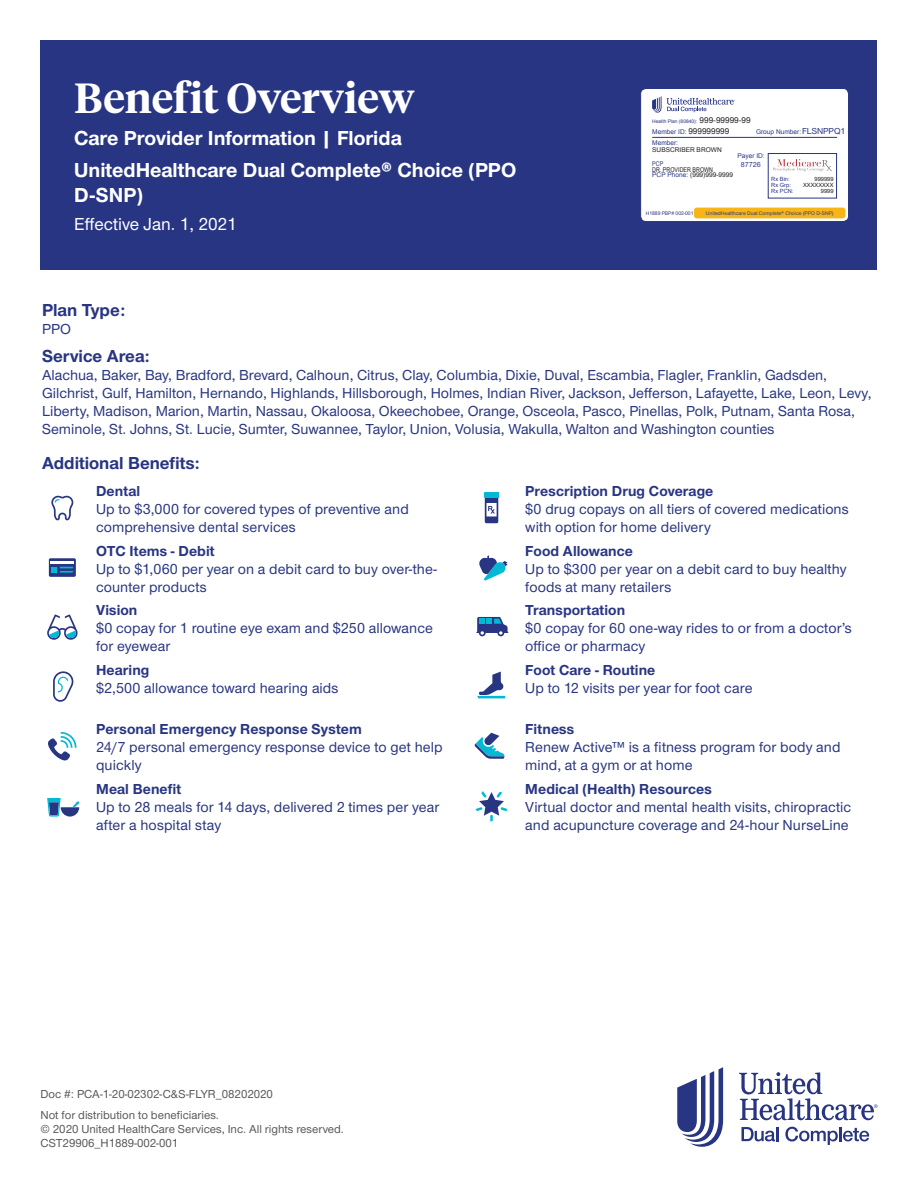
<style>
.page{position:relative;width:918px;height:1188px;background:#fff}
.page>*{position:absolute;margin:0;border:0;box-sizing:border-box;transform-origin:0 0}
.t1{font:600 42px "UHC Serif Headline";color:#fff}
.t2{font:700 21px/32px "UHC Sans";color:#fff}
.t3{font:700 18px "UHC Sans";color:#283582}
.t4{font:500 18px "UHC Sans";color:#fff}
.t5{font:500 15px/18px "UHC Sans";color:#283582}
.t6{font:700 15px "UHC Sans";letter-spacing:.005em;color:#283582}
.t7{font:500 12px/21.1px "UHC Sans";color:#57585a}
.t8{font:500 9px "UHC Sans";color:#283582}
.t9{font:8.25px "Arial";color:#201d1e}
.t10{font:500 7.5px "UHC Sans";color:#283582}
.t11{font:6.6px "Arial";color:#201d1e}
.t12{font:6.6px/11.2px "Arial";color:#283582}
.t13{font:6.6px "Arial Narrow";color:#201d1e}
.t14{font:6.6px "Arial Narrow";color:#283582}
.t15{font:5.7px "Arial";color:#283582}
.t16{font:5.7px "Arial";color:#201d1e}
.t17{font:500 5.4px "UHC Sans";color:#283582}
.t18{font:4.95px "Arial";color:#283582}
.s1{font-size:8.25px;color:#201d1e}
.s2{color:#283582}
</style>
<div class="page">
<div style="left:40px;top:40px;width:838px;height:230px;background:#283582"></div>
<div style="left:641px;top:88px;width:208px;height:134px;background:#fff;border-radius:5px"></div>
<svg style="left:773px;top:159px;width:59px;height:12px"></svg>
<hr style="left:652px;top:137px;width:185px;height:1px;background:#283582">
<div style="left:768px;top:153px;width:69px;height:46px;border:1px solid #283582"></div>
<div style="left:640px;top:88px;width:209px;height:134px;border:1px solid #283582;border-radius:5px"></div>
<div style="left:694px;top:208px;width:151px;height:10px;background:#f7b518;border-radius:3px"></div>
<svg style="left:677px;top:1067px;width:46px;height:80px"></svg>
<svg style="left:739px;top:1072px;width:139px;height:48px"></svg>
<svg style="left:742px;top:1127px;width:33px;height:14px"></svg>
<hr style="left:776px;top:1127px;width:3px;height:14px;background:#283582">
<svg style="left:785px;top:1127px;width:84px;height:18px"></svg>
<svg style="left:475px;top:791px;width:32px;height:31px"></svg>
<svg style="left:51px;top:496px;width:22px;height:24px"></svg>
<svg style="left:484px;top:492px;width:15px;height:31px"></svg>
<div style="left:49px;top:558px;width:27px;height:19px;background:#283582;border-radius:2px"></div>
<hr style="left:51px;top:561px;width:23px;height:3px;background:#fff">
<svg style="left:51px;top:567px;width:22px;height:6px"></svg>
<svg style="left:53px;top:671px;width:20px;height:31px"></svg>
<svg style="left:47px;top:614px;width:31px;height:26px"></svg>
<svg style="left:48px;top:732px;width:29px;height:29px"></svg>
<svg style="left:47px;top:798px;width:32px;height:19px"></svg>
<svg style="left:479px;top:555px;width:29px;height:25px"></svg>
<svg style="left:477px;top:672px;width:28px;height:26px"></svg>
<svg style="left:476px;top:617px;width:32px;height:19px"></svg>
<svg style="left:475px;top:733px;width:29px;height:26px"></svg>
<svg style="left:652px;top:96px;width:83px;height:17px"></svg>
<h1 class="t1" style="left:74px;top:69px;width:342px">Benefit Overview</h1>
<h2 class="t2" style="left:74px;top:121px;width:444px">Care Provider Information | Florida<br>UnitedHealthcare Dual Complete® Choice (PPO</h2>
<h2 class="t2" style="left:74px;top:178px;width:70px">D-SNP)</h2>
<p class="t4" style="left:74px;top:212px;width:164px">Effective Jan. 1, 2021</p>
<p class="t18" style="left:652px;top:118px;width:100px">Health Plan (80840): <span class="s1">999-99999-99</span></p>
<p class="t12" style="left:652px;top:126px;width:36px">Member ID:<br>Member:</p>
<p class="t14" style="left:652px;top:158px;width:13px">PCP</p>
<p class="t13" style="left:652px;top:164px;width:62px">DR. PROVIDER BROWN</p>
<p class="t11" style="left:652px;top:171px;width:82px"><span class="s2">PCP Phone:</span> (999)999-9999</p>
<p class="t9" style="left:688px;top:125px;width:42px">999999999</p>
<p class="t12" style="left:756px;top:126px;width:47px">Group Number:</p>
<p class="t11" style="left:652px;top:145px;width:71px">SUBSCRIBER BROWN</p>
<p class="t15" style="left:771px;top:175px;width:20px">Rx Bin:</p>
<p class="t16" style="left:815px;top:175px;width:21px">999999</p>
<p class="t15" style="left:771px;top:181px;width:21px">Rx Grp:</p>
<p class="t16" style="left:803px;top:181px;width:32px">XXXXXXXX</p>
<p class="t15" style="left:771px;top:187px;width:24px">Rx PCN:</p>
<p class="t16" style="left:821px;top:187px;width:14px">9999</p>
<p class="t8" style="left:802px;top:125px;width:45px">FLSNPPQ1</p>
<p class="t12" style="left:738px;top:150px;width:29px">Payer ID:</p>
<p class="t10" style="left:741px;top:160px;width:21px">87726</p>
<p class="t17" style="left:646px;top:210px;width:49px">H1889 PBP# 002-001</p>
<p class="t17" style="left:706px;top:209px;width:129px">UnitedHealthcare Dual Complete® Choice (PPO D-SNP)</p>
<p class="t3" style="left:42px;top:298px;width:85px">Plan Type:</p>
<p class="t5" style="left:42px;top:319px;width:30px">PPO</p>
<p class="t3" style="left:42px;top:344px;width:109px">Service Area:</p>
<p class="t5" style="left:42px;top:365px;width:831px">Alachua, Baker, Bay, Bradford, Brevard, Calhoun, Citrus, Clay, Columbia, Dixie, Duval, Escambia, Flagler, Franklin, Gadsden, Gilchrist, Gulf, Hamilton, Hernando, Highlands, Hillsborough, Holmes, Indian River, Jackson, Jefferson, Lafayette, Lake, Leon, Levy, Liberty, Madison, Marion, Martin, Nassau, Okaloosa, Okeechobee, Orange, Osceola, Pasco, Pinellas, Polk, Putnam, Santa Rosa, Seminole, St. Johns, St. Lucie, Sumter, Suwannee, Taylor, Union, Volusia, Wakulla, Walton and Washington counties</p>
<p class="t3" style="left:42px;top:451px;width:159px">Additional Benefits:</p>
<p class="t6" style="left:96px;top:481px;width:46px">Dental</p>
<p class="t5" style="left:96px;top:500px;width:314px">Up to $3,000 for covered types of preventive and comprehensive dental services</p>
<p class="t6" style="left:96px;top:541px;width:120px">OTC Items - Debit</p>
<p class="t5" style="left:96px;top:559px;width:342px">Up to $1,060 per year on a debit card to buy over-the&shy;counter products</p>
<p class="t6" style="left:96px;top:600px;width:43px">Vision</p>
<p class="t5" style="left:96px;top:619px;width:338px">$0 copay for 1 routine eye exam and $250 allowance for eyewear</p>
<p class="t6" style="left:96px;top:660px;width:55px">Hearing</p>
<p class="t5" style="left:96px;top:678px;width:244px">$2,500 allowance toward hearing aids</p>
<p class="t6" style="left:96px;top:719px;width:267px">Personal Emergency Response System</p>
<p class="t5" style="left:96px;top:738px;width:348px">24/7 personal emergency response device to get help quickly</p>
<p class="t6" style="left:96px;top:779px;width:87px">Meal Benefit</p>
<p class="t5" style="left:96px;top:797px;width:345px">Up to 28 meals for 14 days, delivered 2 times per year after a hospital stay</p>
<p class="t6" style="left:525px;top:481px;width:190px">Prescription Drug Coverage</p>
<p class="t5" style="left:525px;top:500px;width:325px">$0 drug copays on all tiers of covered medications with option for home delivery</p>
<p class="t6" style="left:525px;top:541px;width:109px">Food Allowance</p>
<p class="t5" style="left:525px;top:559px;width:323px">Up to $300 per year on a debit card to buy healthy foods at many retailers</p>
<p class="t6" style="left:525px;top:600px;width:101px">Transportation</p>
<p class="t5" style="left:525px;top:619px;width:328px">$0 copay for 60 one-way rides to or from a doctor’s office or pharmacy</p>
<p class="t6" style="left:525px;top:660px;width:132px">Foot Care - Routine</p>
<p class="t5" style="left:525px;top:678px;width:229px">Up to 12 visits per year for foot care</p>
<p class="t6" style="left:525px;top:719px;width:51px">Fitness</p>
<p class="t5" style="left:525px;top:738px;width:317px">Renew Active™ is a fitness program for body and mind, at a gym or at home</p>
<p class="t6" style="left:525px;top:779px;width:188px">Medical (Health) Resources</p>
<p class="t5" style="left:525px;top:797px;width:327px">Virtual doctor and mental health visits, chiropractic and acupuncture coverage and 24-hour NurseLine</p>
<p class="t7" style="left:40px;top:1082px;width:234px">Doc #: PCA-1-20-02302-C&amp;S-FLYR_08202020<br>Not for distribution to beneficiaries.</p>
<p class="t7" style="left:40px;top:1121px;width:305px;line-height:14.4px">© 2020 United HealthCare Services, Inc. All rights reserved.<br>CST29906_H1889-002-001</p>
</div>
